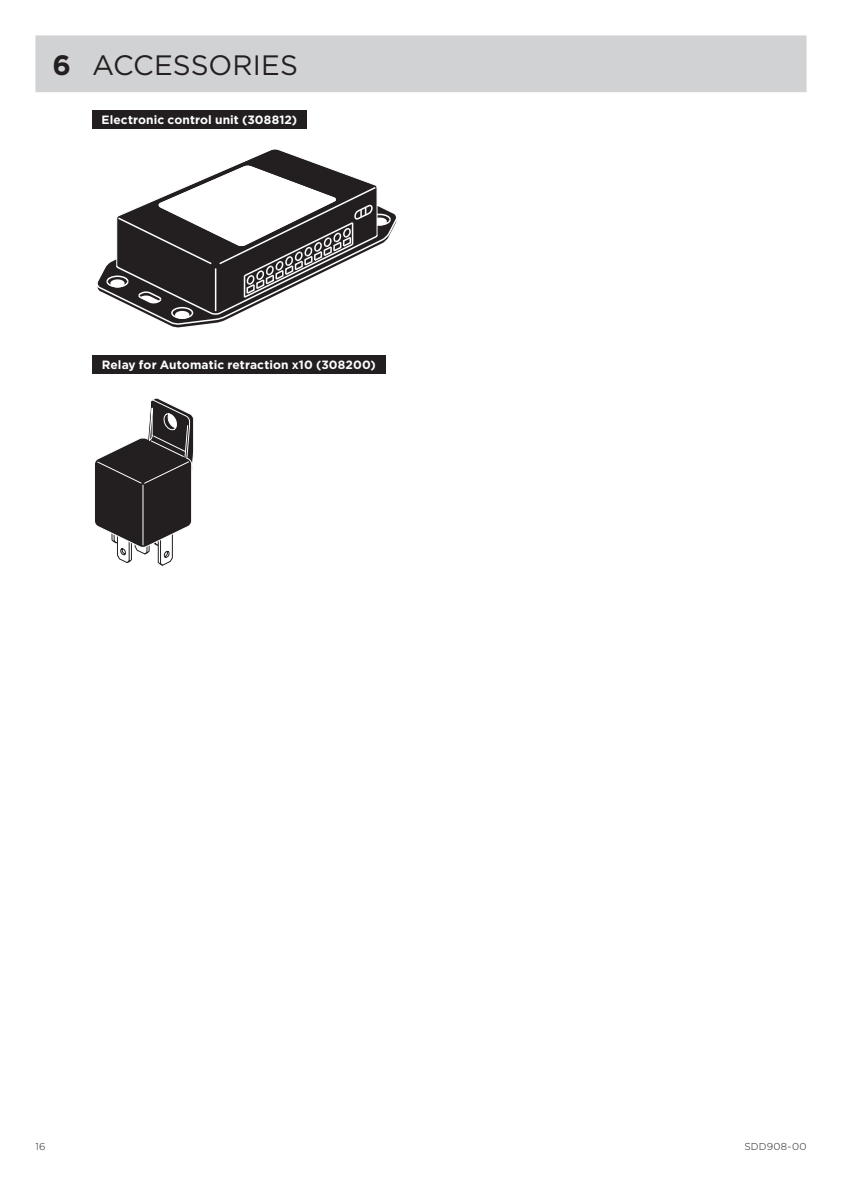
<style>
.page{position:relative;width:842px;height:1191px;background:#fff}
.page>*{position:absolute;margin:0;border:0;box-sizing:border-box;transform-origin:0 0}
.t1{font:28px "Thule";letter-spacing:.005em;color:#231f20}
.nummer{font:700 12px "Thule";letter-spacing:.01em;color:#fff}
.t2{font:300 10px "Thule";letter-spacing:.025em;color:#231f20}
.s1{font-weight:700}
</style>
<div class="page">
<div style="left:35px;top:35px;width:771px;height:57px;background:#d1d2d4"></div>
<div style="left:92px;top:111px;width:215px;height:18px;background:#231f20"></div>
<div style="left:92px;top:355px;width:294px;height:19px;background:#231f20"></div>
<svg style="left:97px;top:149px;width:300px;height:179px"></svg>
<svg style="left:94px;top:398px;width:100px;height:168px"></svg>
<p class="t1" style="left:52px;top:47px;width:247px"><span class="s1">6</span> ACCESSORIES</p>
<p class="nummer" style="left:102px;top:113px;width:197px">Electronic control unit (308812)</p>
<p class="nummer" style="left:102px;top:358px;width:276px">Relay for Automatic retraction x10 (308200)</p>
<p class="t2" style="left:35px;top:1140px;width:12px">16</p>
<p class="t2" style="left:744px;top:1140px;width:64px">SDD908-00</p>
</div>
